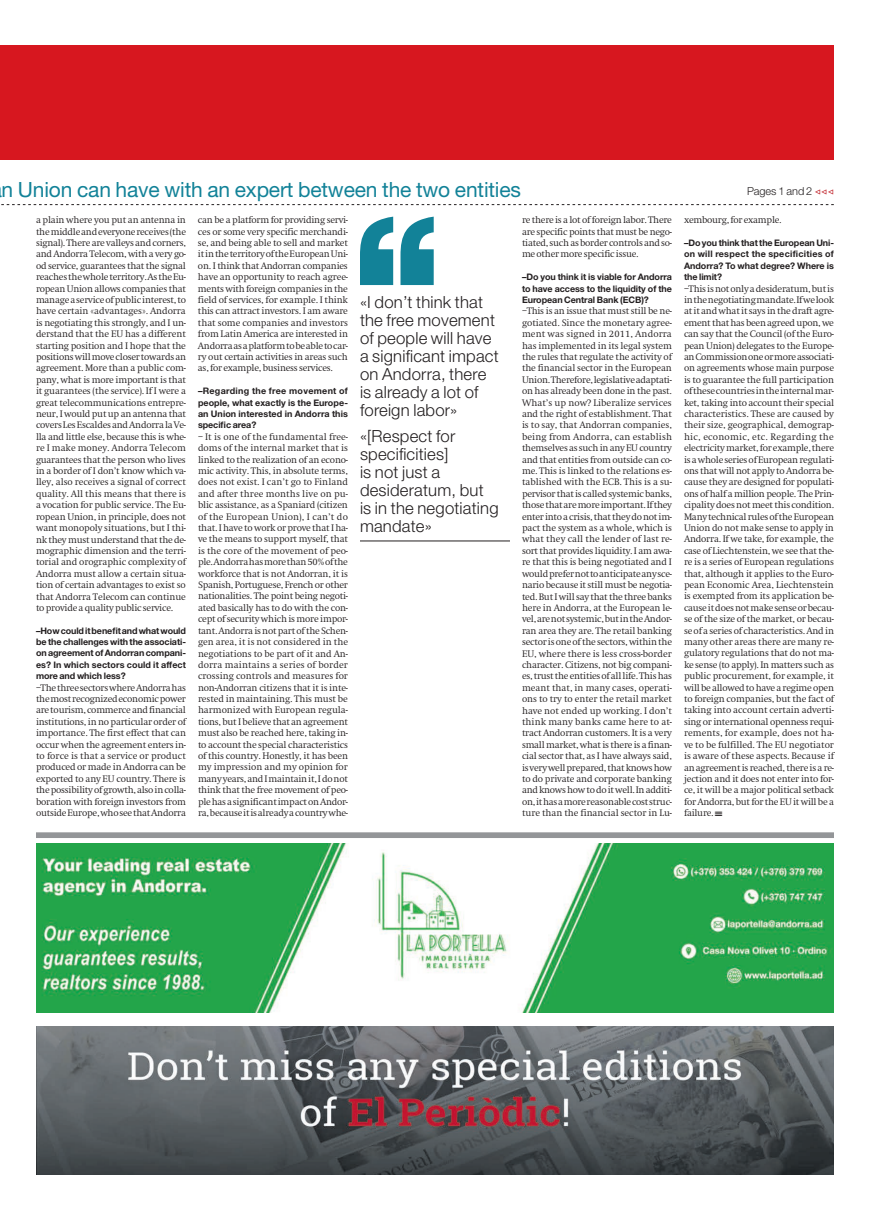
<style>
.page{position:relative;width:870px;height:1220px;background:#fff}
.page>*{position:absolute;margin:0;border:0;box-sizing:border-box;transform-origin:0 0}
.t1{font:21px "Helvetica Neue LT Std";letter-spacing:-.01em;color:#128298}
.Frase_Txt{font:300 16.7px/18px "Helvetica Neue LT Std";letter-spacing:.01em;color:#231f20}
.t2{font:300 11px "Helvetica Neue LT Std";letter-spacing:-.01em;color:#231f20}
.A_Texto{font:300 9.1px/11.4px "Swift ND Std";letter-spacing:-.03em;color:#231f20;text-align:justify}
.A_Texto-2{font:700 9px/11.4px "Helvetica Neue LT Std";letter-spacing:-.005em;color:#231f20;text-align:justify}
</style>
<div class="page">
<div style="left:0;top:46px;width:834px;height:114px;background:#d7171f"></div>
<img style="left:36px;top:844px;width:798px;height:169px">
<div style="left:36px;top:832px;width:798px;height:6px;background:#939598"></div>
<img style="left:36px;top:1026px;width:798px;height:148px">
<svg style="left:1px;top:204px;width:833px;height:1px"></svg>
<svg style="left:360px;top:217px;width:74px;height:68px"></svg>
<hr style="left:360px;top:541px;width:150px;height:1px;background:#231f20">
<h1 class="t1" style="left:2px;top:177px;width:521px">n Union can have with an expert between the two entities</h1>
<p class="t2" style="left:747px;top:185px;width:67px">Pages 1 and 2</p>
<p class="A_Texto" style="left:36px;top:214px;width:152px">a plain where you put an antenna in the middle and everyone receives (the signal). There are valleys and corners, and Andorra Telecom, with a very go&shy;od service, guarantees that the signal reaches the whole territory. As the Eu&shy;ropean Union allows companies that manage a service of public interest, to have certain «advantages». Andorra is negotiating this strongly, and I un&shy;derstand that the EU has a different starting position and I hope that the positions will move closer towards an agreement. More than a public com&shy;pany, what is more important is that it guarantees (the service). If I were a great telecommunications entrepre&shy;neur, I would put up an antenna that covers Les Escaldes and Andorra la Ve&shy;lla and little else, because this is whe&shy;re I make money. Andorra Telecom guarantees that the person who lives in a border of I don’t know which va&shy;lley, also receives a signal of correct quality. All this means that there is a vocation for public service. The Eu&shy;ropean Union, in principle, does not want monopoly situations, but I thi&shy;nk they must understand that the de&shy;mographic dimension and the terri&shy;torial and orographic complexity of Andorra must allow a certain situa&shy;tion of certain advantages to exist so that Andorra Telecom can continue to provide a quality public service.</p>
<p class="A_Texto-2" style="left:36px;top:624px;width:152px">–How could it benefit and what would be the challenges with the associati&shy;on agreement of Andorran compani&shy;es? In which sectors could it affect more and which less?</p>
<p class="A_Texto" style="left:36px;top:682px;width:152px">–The three sectors where Andorra has the most recognized economic power are tourism, commerce and financial institutions, in no particular order of importance. The first effect that can occur when the agreement enters in&shy;to force is that a service or product produced or made in Andorra can be exported to any EU country. There is the possibility of growth, also in colla&shy;boration with foreign investors from outside Europe, who see that Andorra</p>
<p class="A_Texto" style="left:198px;top:214px;width:152px">can be a platform for providing servi&shy;ces or some very specific merchandi&shy;se, and being able to sell and market it in the territory of the European Uni&shy;on. I think that Andorran companies have an opportunity to reach agree&shy;ments with foreign companies in the field of services, for example. I think this can attract investors. I am aware that some companies and investors from Latin America are interested in Andorra as a platform to be able to car&shy;ry out certain activities in areas such as, for example, business services.</p>
<p class="A_Texto-2" style="left:198px;top:385px;width:152px">–Regarding the free movement of people, what exactly is the Europe&shy;an Union interested in Andorra this specific area?</p>
<p class="A_Texto" style="left:198px;top:431px;width:152px">– It is one of the fundamental free&shy;doms of the internal market that is linked to the realization of an econo&shy;mic activity. This, in absolute terms, does not exist. I can’t go to Finland and after three months live on pu&shy;blic assistance, as a Spaniard (citizen of the European Union), I can’t do that. I have to work or prove that I ha&shy;ve the means to support myself, that is the core of the movement of peo&shy;ple. Andorra has more than 50% of the workforce that is not Andorran, it is Spanish, Portuguese, French or other nationalities. The point being negoti&shy;ated basically has to do with the con&shy;cept of security which is more impor&shy;tant. Andorra is not part of the Schen&shy;gen area, it is not considered in the negotiations to be part of it and An&shy;dorra maintains a series of border crossing controls and measures for non-Andorran citizens that it is inte&shy;rested in maintaining. This must be harmonized with European regula&shy;tions, but I believe that an agreement must also be reached here, taking in&shy;to account the special characteristics of this country. Honestly, it has been my impression and my opinion for many years, and I maintain it, I do not think that the free movement of peo&shy;ple has a significant impact on Andor&shy;ra, because it is already a country whe-</p>
<p class="Frase_Txt" style="left:360px;top:293px;width:140px">«I don’t think that the free movement of people will have a significant impact on Andorra, there is already a lot of foreign labor»</p>
<p class="Frase_Txt" style="left:360px;top:427px;width:140px">«[Respect for specificities]<br>is not just a desideratum, but is in the negotiating mandate»</p>
<p class="A_Texto" style="left:522px;top:214px;width:152px">re there is a lot of foreign labor. There are specific points that must be nego&shy;tiated, such as border controls and so&shy;me other more specific issue.</p>
<p class="A_Texto-2" style="left:522px;top:271px;width:152px">–Do you think it is viable for Andorra to have access to the liquidity of the European Central Bank (ECB)?</p>
<p class="A_Texto" style="left:522px;top:306px;width:152px">–This is an issue that must still be ne&shy;gotiated. Since the monetary agree&shy;ment was signed in 2011, Andorra has implemented in its legal system the rules that regulate the activity of the financial sector in the European Union. Therefore, legislative adaptati&shy;on has already been done in the past.<br>What’s up now? Liberalize services and the right of establishment. That is to say, that Andorran companies, being from Andorra, can establish themselves as such in any EU country and that entities from outside can co&shy;me. This is linked to the relations es&shy;tablished with the ECB. This is a su&shy;pervisor that is called systemic banks, those that are more important. If they enter into a crisis, that they do not im&shy;pact the system as a whole, which is what they call the lender of last re&shy;sort that provides liquidity. I am awa&shy;re that this is being negotiated and I would prefer not to anticipate any sce&shy;nario because it still must be negotia&shy;ted. But I will say that the three banks here in Andorra, at the European le&shy;vel, are not systemic, but in the Andor&shy;ran area they are. The retail banking sector is one of the sectors, within the EU, where there is less cross-border character. Citizens, not big compani&shy;es, trust the entities of all life. This has meant that, in many cases, operati&shy;ons to try to enter the retail market have not ended up working. I don’t think many banks came here to at&shy;tract Andorran customers. It is a very small market, what is there is a finan&shy;cial sector that, as I have always said, is very well prepared, that knows how to do private and corporate banking and knows how to do it well. In additi&shy;on, it has a more reasonable cost struc&shy;ture than the financial sector in Lu-</p>
<p class="A_Texto" style="left:684px;top:215px;width:99px">xembourg, for example.</p>
<p class="A_Texto-2" style="left:684px;top:237px;width:152px">–Do you think that the European Uni&shy;on will respect the specificities of Andorra? To what degree? Where is the limit?</p>
<p class="A_Texto" style="left:684px;top:283px;width:152px">–This is not only a desideratum, but is in the negotiating mandate. If we look at it and what it says in the draft agre&shy;ement that has been agreed upon, we can say that the Council (of the Euro&shy;pean Union) delegates to the Europe&shy;an Commission one or more associati&shy;on agreements whose main purpose is to guarantee the full participation of these countries in the internal mar&shy;ket, taking into account their special characteristics. These are caused by their size, geographical, demograp&shy;hic, economic, etc. Regarding the electricity market, for example, there is a whole series of European regulati&shy;ons that will not apply to Andorra be&shy;cause they are designed for populati&shy;ons of half a million people. The Prin&shy;cipality does not meet this condition.<br>Many technical rules of the European Union do not make sense to apply in Andorra. If we take, for example, the case of Liechtenstein, we see that the&shy;re is a series of European regulations that, although it applies to the Euro&shy;pean Economic Area, Liechtenstein is exempted from its application be&shy;cause it does not make sense or becau&shy;se of the size of the market, or becau&shy;se of a series of characteristics. And in many other areas there are many re&shy;gulatory regulations that do not ma&shy;ke sense (to apply). In matters such as public procurement, for example, it will be allowed to have a regime open to foreign companies, but the fact of taking into account certain adverti&shy;sing or international openness requi&shy;rements, for example, does not ha&shy;ve to be fulfilled. The EU negotiator is aware of these aspects. Because if an agreement is reached, there is a re&shy;jection and it does not enter into for&shy;ce, it will be a major political setback for Andorra, but for the EU it will be a failure. ★</p>
</div>
